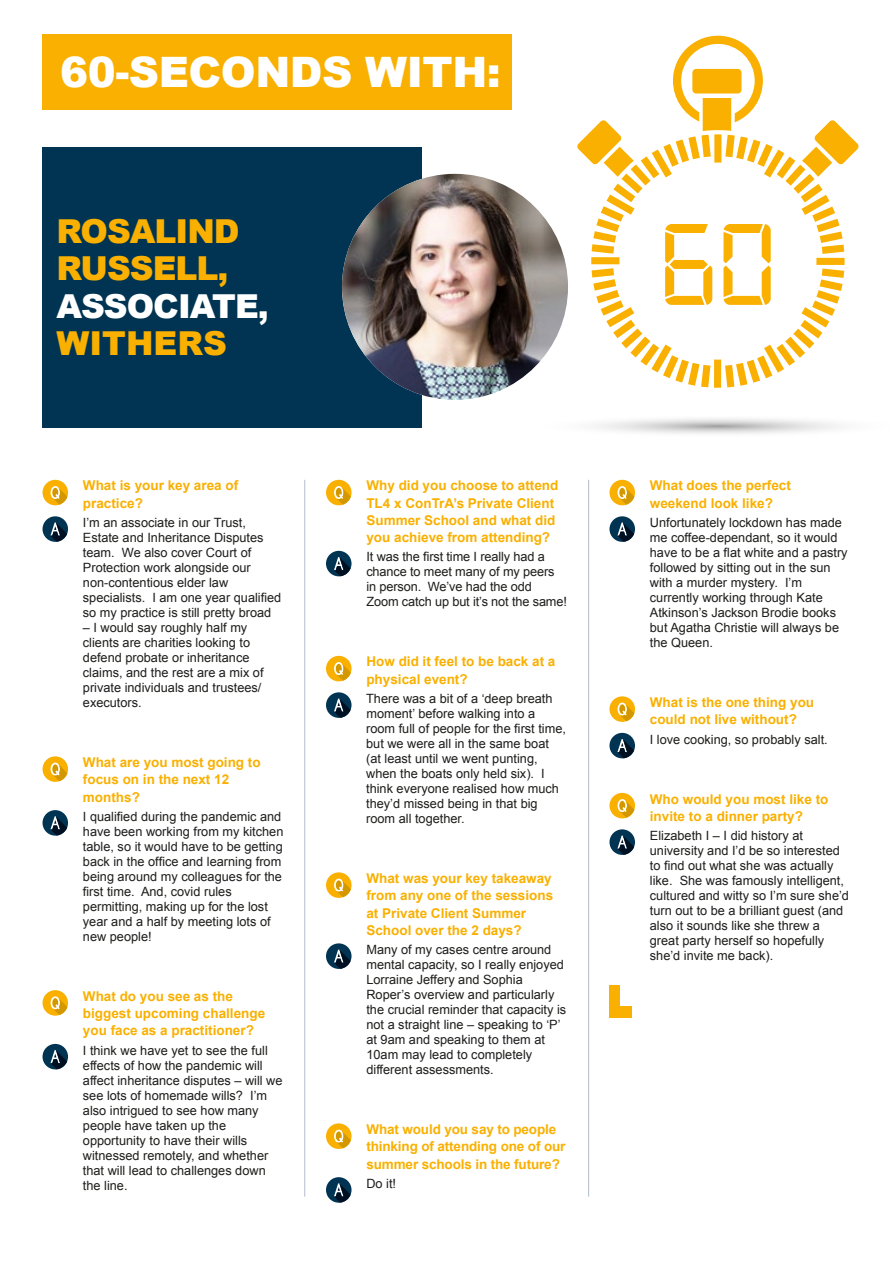
<style>
.page{position:relative;width:893px;height:1263px;background:#fff}
.page>*{position:absolute;margin:0;border:0;box-sizing:border-box;transform-origin:0 0}
.t1{font:900 42px "Arial";letter-spacing:-.01em;color:#fff}
.t2{font:900 33px/37.5px "Arial";letter-spacing:-.03em;color:#f9b000}
.t3{font:900 33px "Arial";letter-spacing:-.03em;color:#fff}
.t4{font:900 33px "Arial";color:#f9b000}
.t5{font:700 13.5px/17.2px "Arial";color:#f9b000}
.t6{font:12.75px/15px "Arial";color:#1d1d1b}
</style>
<div class="page">
<div style="left:43px;top:480px;width:25px;height:25px;background:#f9b000;border-radius:50%"></div>
<svg style="left:51px;top:486px;width:16px;height:19px"></svg>
<div style="left:43px;top:516px;width:25px;height:26px;background:#003452;border-radius:50%"></div>
<svg style="left:50px;top:523px;width:17px;height:19px"></svg>
<div style="left:43px;top:756px;width:25px;height:26px;background:#f9b000;border-radius:50%"></div>
<svg style="left:51px;top:763px;width:16px;height:18px"></svg>
<div style="left:43px;top:810px;width:25px;height:26px;background:#003452;border-radius:50%"></div>
<svg style="left:50px;top:816px;width:17px;height:19px"></svg>
<div style="left:43px;top:990px;width:25px;height:26px;background:#f9b000;border-radius:50%"></div>
<svg style="left:51px;top:996px;width:16px;height:19px"></svg>
<div style="left:43px;top:1044px;width:25px;height:25px;background:#003452;border-radius:50%"></div>
<svg style="left:50px;top:1050px;width:17px;height:19px"></svg>
<div style="left:326px;top:480px;width:25px;height:25px;background:#f9b000;border-radius:50%"></div>
<svg style="left:334px;top:486px;width:17px;height:19px"></svg>
<div style="left:326px;top:551px;width:25px;height:25px;background:#003452;border-radius:50%"></div>
<svg style="left:334px;top:557px;width:17px;height:19px"></svg>
<div style="left:326px;top:656px;width:25px;height:25px;background:#f9b000;border-radius:50%"></div>
<svg style="left:334px;top:662px;width:17px;height:19px"></svg>
<div style="left:326px;top:692px;width:25px;height:26px;background:#003452;border-radius:50%"></div>
<svg style="left:334px;top:699px;width:17px;height:19px"></svg>
<div style="left:326px;top:872px;width:25px;height:26px;background:#f9b000;border-radius:50%"></div>
<svg style="left:334px;top:879px;width:17px;height:18px"></svg>
<div style="left:326px;top:943px;width:25px;height:26px;background:#003452;border-radius:50%"></div>
<svg style="left:334px;top:950px;width:17px;height:19px"></svg>
<div style="left:326px;top:1123px;width:25px;height:26px;background:#f9b000;border-radius:50%"></div>
<svg style="left:334px;top:1130px;width:17px;height:18px"></svg>
<div style="left:326px;top:1177px;width:25px;height:26px;background:#003452;border-radius:50%"></div>
<svg style="left:334px;top:1183px;width:17px;height:19px"></svg>
<div style="left:609px;top:480px;width:26px;height:25px;background:#f9b000;border-radius:50%"></div>
<svg style="left:617px;top:486px;width:17px;height:19px"></svg>
<div style="left:609px;top:516px;width:26px;height:26px;background:#003452;border-radius:50%"></div>
<svg style="left:617px;top:523px;width:17px;height:19px"></svg>
<div style="left:609px;top:696px;width:26px;height:26px;background:#f9b000;border-radius:50%"></div>
<svg style="left:617px;top:703px;width:17px;height:18px"></svg>
<div style="left:609px;top:733px;width:26px;height:25px;background:#003452;border-radius:50%"></div>
<svg style="left:617px;top:739px;width:17px;height:19px"></svg>
<div style="left:609px;top:793px;width:26px;height:25px;background:#f9b000;border-radius:50%"></div>
<svg style="left:617px;top:799px;width:17px;height:19px"></svg>
<div style="left:609px;top:829px;width:26px;height:26px;background:#003452;border-radius:50%"></div>
<svg style="left:617px;top:836px;width:17px;height:19px"></svg>
<div style="left:609px;top:985px;width:11px;height:33px;background:#f9b000"></div>
<div style="left:609px;top:1007px;width:23px;height:11px;background:#f9b000"></div>
<hr style="left:304px;top:480px;width:1px;height:717px;background:#b3bdcd">
<hr style="left:588px;top:480px;width:1px;height:717px;background:#b3bdcd">
<div style="left:43px;top:34px;width:469px;height:75px;background:#f9b000"></div>
<div style="left:43px;top:147px;width:379px;height:280px;background:#003452"></div>
<img style="left:342px;top:174px;width:226px;height:226px;border-radius:113px">
<svg style="left:596px;top:418px;width:244px;height:16px"></svg>
<svg style="left:577px;top:36px;width:282px;height:352px"></svg>
<h1 class="t1" style="left:60px;top:41px;width:442px">60-SECONDS WITH:</h1>
<h2 class="t2" style="left:56px;top:211px;width:185px">ROSALIND<br>RUSSELL,</h2>
<h2 class="t3" style="left:56px;top:282px;width:214px">ASSOCIATE,</h2>
<h2 class="t4" style="left:56px;top:319px;width:172px">WITHERS</h2>
<p class="t5" style="left:83px;top:477px;width:157px">What is your key area of practice?</p>
<p class="t6" style="left:83px;top:515px;width:200px">I’m an associate in our Trust,<br>Estate and Inheritance Disputes team. We also cover Court of<br>Protection work alongside our non-contentious elder law specialists. I am one year qualified so my practice is still pretty broad</p>
<p class="t6" style="left:83px;top:620px;width:182px">– I would say roughly half my clients are charities looking to defend probate or inheritance claims, and the rest are a mix of private individuals and trustees/ executors.</p>
<p class="t5" style="left:83px;top:754px;width:179px">What are you most going to focus on in the next 12 months?</p>
<p class="t6" style="left:83px;top:809px;width:202px">I qualified during the pandemic and have been working from my kitchen table, so it would have to be getting back in the office and learning from being around my colleagues for the first time. And, covid rules permitting, making up for the lost year and a half by meeting lots of new people!</p>
<p class="t5" style="left:83px;top:988px;width:184px">What do you see as the biggest upcoming challenge you face as a practitioner?</p>
<p class="t6" style="left:83px;top:1043px;width:201px">I think we have yet to see the full effects of how the pandemic will affect inheritance disputes – will we see lots of homemade wills? I’m also intrigued to see how many people have taken up the opportunity to have their wills witnessed remotely, and whether that will lead to challenges down the line.</p>
<p class="t5" style="left:366px;top:477px;width:194px">Why did you choose to attend<br>TL4 x ConTrA’s Private Client<br>Summer School and what did you achieve from attending?</p>
<p class="t6" style="left:366px;top:550px;width:202px">It was the first time I really had a chance to meet many of my peers in person. We’ve had the odd<br>Zoom catch up but it’s not the same!</p>
<p class="t5" style="left:366px;top:653px;width:191px">How did it feel to be back at a physical event?</p>
<p class="t6" style="left:366px;top:691px;width:201px">There was a bit of a ‘deep breath moment’ before walking into a room full of people for the first time, but we were all in the same boat (at least until we went punting, when the boats only held six). I think everyone realised how much they’d missed being in that big room all together.</p>
<p class="t5" style="left:366px;top:870px;width:188px">What was your key takeaway from any one of the sessions at Private Client Summer<br>School over the 2 days?</p>
<p class="t6" style="left:366px;top:942px;width:201px">Many of my cases centre around mental capacity, so I really enjoyed<br>Lorraine Jeffery and Sophia<br>Roper’s overview and particularly the crucial reminder that capacity is not a straight line – speaking to ‘P’ at 9am and speaking to them at<br>10am may lead to completely different assessments.</p>
<p class="t5" style="left:366px;top:1121px;width:201px">What would you say to people thinking of attending one of our summer schools in the future?</p>
<p class="t6" style="left:366px;top:1176px;width:31px">Do it!</p>
<p class="t5" style="left:650px;top:477px;width:143px">What does the perfect weekend look like?</p>
<p class="t6" style="left:650px;top:515px;width:199px">Unfortunately lockdown has made me coffee-dependant, so it would have to be a flat white and a pastry followed by sitting out in the sun with a murder mystery. I’m currently working through Kate<br>Atkinson’s Jackson Brodie books but Agatha Christie will always be the Queen.</p>
<p class="t5" style="left:650px;top:694px;width:166px">What is the one thing you could not live without?</p>
<p class="t6" style="left:650px;top:732px;width:179px">I love cooking, so probably salt.</p>
<p class="t5" style="left:650px;top:791px;width:180px">Who would you most like to invite to a dinner party?</p>
<p class="t6" style="left:650px;top:828px;width:201px">Elizabeth I – I did history at university and I’d be so interested to find out what she was actually like. She was famously intelligent, cultured and witty so I’m sure she’d turn out to be a brilliant guest (and also it sounds like she threw a great party herself so hopefully she’d invite me back).</p>
</div>
